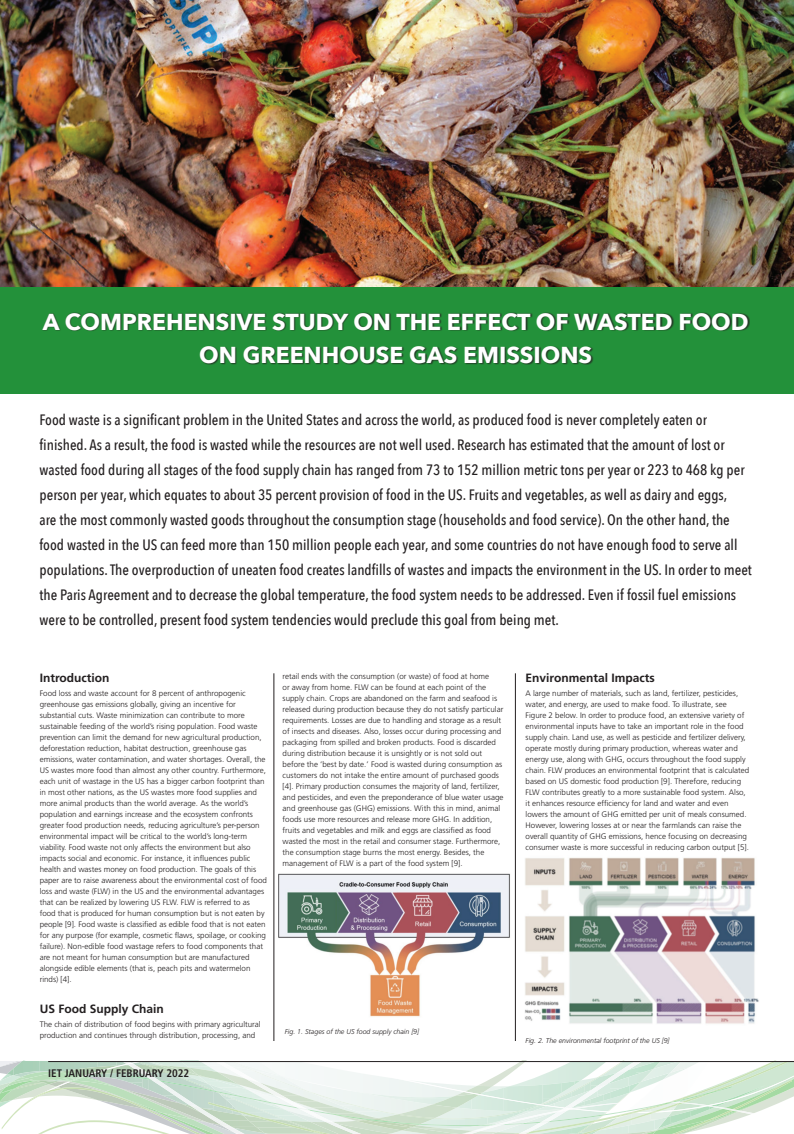
<style>
.page{position:relative;width:794px;height:1134px;background:#fff}
.page>*{position:absolute;margin:0;border:0;box-sizing:border-box;transform-origin:0 0}
.t1{font:700 23px/33px "Avenir Next";color:#fff;text-align:center}
.t2{font:500 15px/25px "Avenir Next Condensed";color:#231f20}
.t3{font:700 12px "Frutiger";color:#231f20}
.t4{font:700 condensed 11px "Frutiger";color:#231f20}
.t5{font:300 8px/11px "Frutiger";color:#231f20}
.t6{font:italic 300 7px "Frutiger";color:#231f20}
</style>
<div class="page">
<img style="left:0;top:0;width:794px;height:287px">
<div style="left:0;top:287px;width:794px;height:106px;background:#23913a"></div>
<div style="left:42px;top:312px;width:708px;height:53px;background:#231f20;opacity:.75"></div>
<hr style="left:515px;top:673px;width:1px;height:368px;background:#231f20">
<hr style="left:274px;top:673px;width:1px;height:368px;background:#231f20">
<svg style="left:0;top:1061px;width:794px;height:73px"></svg>
<hr style="left:48px;top:1061px;width:746px;height:1px;background:#231f20">
<img style="left:278px;top:873px;width:232px;height:144px">
<img style="left:525px;top:857px;width:234px;height:167px">
<h1 class="t1" style="left:43px;top:305px;width:707px">A COMPREHENSIVE STUDY ON THE EFFECT OF WASTED FOOD<br>ON GREENHOUSE GAS EMISSIONS</h1>
<p class="t2" style="left:40px;top:407px;width:714px">Food waste is a significant problem in the United States and across the world, as produced food is never completely eaten or finished. As a result, the food is wasted while the resources are not well used. Research has estimated that the amount of lost or wasted food during all stages of the food supply chain has ranged from 73 to 152 million metric tons per year or 223 to 468 kg per person per year, which equates to about 35 percent provision of food in the US. Fruits and vegetables, as well as dairy and eggs,<br>are the most commonly wasted goods throughout the consumption stage (households and food service). On the other hand, the food wasted in the US can feed more than 150 million people each year, and some countries do not have enough food to serve all populations. The overproduction of uneaten food creates landfills of wastes and impacts the environment in the US. In order to meet the Paris Agreement and to decrease the global temperature, the food system needs to be addressed. Even if fossil fuel emissions were to be controlled, present food system tendencies would preclude this goal from being met.</p>
<h3 class="t3" style="left:40px;top:671px;width:71px">Introduction</h3>
<p class="t5" style="left:40px;top:688px;width:229px">Food loss and waste account for 8 percent of anthropogenic greenhouse gas emissions globally, giving an incentive for substantial cuts. Waste minimization can contribute to more sustainable feeding of the world’s rising population. Food waste prevention can limit the demand for new agricultural production, deforestation reduction, habitat destruction, greenhouse gas emissions, water contamination, and water shortages. Overall, the US wastes more food than almost any other country. Furthermore, each unit of wastage in the US has a bigger carbon footprint than in most other nations, as the US wastes more food supplies and more animal products than the world average. As the world’s population and earnings increase and the ecosystem confronts greater food production needs, reducing agriculture’s per-person environmental impact will be critical to the world’s long-term viability. Food waste not only affects the environment but also impacts social and economic. For instance, it influences public health and wastes money on food production. The goals of this paper are to raise awareness about the environmental cost of food loss and waste (FLW) in the US and the environmental advantages that can be realized by lowering US FLW. FLW is referred to as food that is produced for human consumption but is not eaten by people [9]. Food waste is classified as edible food that is not eaten for any purpose (for example, cosmetic flaws, spoilage, or cooking failure). Non-edible food wastage refers to food components that are not meant for human consumption but are manufactured alongside edible elements (that is, peach pits and watermelon rinds) [4].</p>
<h3 class="t3" style="left:40px;top:1002px;width:126px">US Food Supply Chain</h3>
<p class="t5" style="left:40px;top:1018px;width:222px">The chain of distribution of food begins with primary agricultural production and continues through distribution, processing, and</p>
<h3 class="t4" style="left:48px;top:1066px;width:143px">IET JANUARY / FEBRUARY 2022</h3>
<p class="t5" style="left:283px;top:671px;width:222px">retail ends with the consumption (or waste) of food at home<br>or away from home. FLW can be found at each point of the supply chain. Crops are abandoned on the farm and seafood is released during production because they do not satisfy particular requirements. Losses are due to handling and storage as a result of insects and diseases. Also, losses occur during processing and packaging from spilled and broken products. Food is discarded during distribution because it is unsightly or is not sold out before the ‘best by date.’ Food is wasted during consumption as customers do not intake the entire amount of purchased goods [4]. Primary production consumes the majority of land, fertilizer, and pesticides, and even the preponderance of blue water usage and greenhouse gas (GHG) emissions. With this in mind, animal foods use more resources and release more GHG. In addition, fruits and vegetables and milk and eggs are classified as food wasted the most in the retail and consumer stage. Furthermore, the consumption stage burns the most energy. Besides, the management of FLW is a part of the food system [9].</p>
<p class="t6" style="left:285px;top:1028px;width:136px">Fig. 1. Stages of the US food supply chain [9]</p>
<h3 class="t3" style="left:525px;top:671px;width:131px">Environmental Impacts</h3>
<p class="t5" style="left:525px;top:688px;width:225px">A large number of materials, such as land, fertilizer, pesticides, water, and energy, are used to make food. To illustrate, see Figure 2 below. In order to produce food, an extensive variety of environmental inputs have to take an important role in the food supply chain. Land use, as well as pesticide and fertilizer delivery, operate mostly during primary production, whereas water and energy use, along with GHG, occurs throughout the food supply chain. FLW produces an environmental footprint that is calculated based on US domestic food production [9]. Therefore, reducing FLW contributes greatly to a more sustainable food system. Also, it enhances resource efficiency for land and water and even lowers the amount of GHG emitted per unit of meals consumed.<br>However, lowering losses at or near the farmlands can raise the overall quantity of GHG emissions, hence focusing on decreasing consumer waste is more successful in reducing carbon output [5].</p>
<p class="t6" style="left:525px;top:1036px;width:145px">Fig. 2. The environmental footprint of the US [9]</p>
</div>
